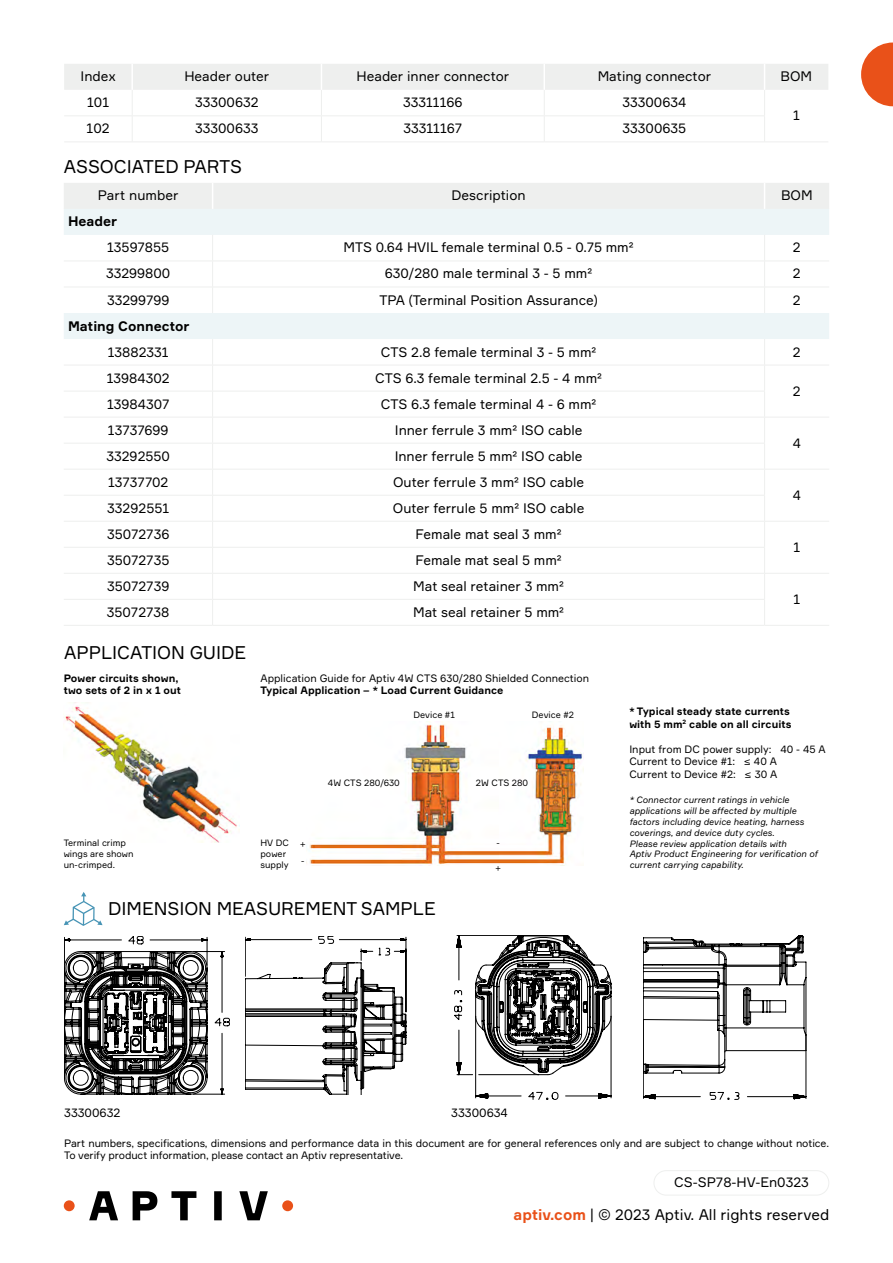
<style>
.page{position:relative;width:893px;height:1263px;background:#fff}
.page>*{position:absolute;margin:0;border:0;box-sizing:border-box;transform-origin:0 0}
.t1{font:18px "Formular";letter-spacing:-.005em;color:#000}
.t2{font:15px "Formular";color:#000}
.t3{font:13.5px "Formular";color:#000}
.t4{font:700 13.5px "Formular";color:#000}
.t5{font:12px "Formular";color:#000}
.t6{font:10.5px/12.6px "Formular";letter-spacing:-.01em;color:#000}
.t7{font:700 10.5px/12.6px "Formular";color:#000}
.t8{font:italic 9px/10.8px "Formular";color:#000}
.t9{font:9px/10.8px "Formular";color:#000}
.s1{font-weight:700;color:#e95119}
</style>
<div class="page">
<svg style="left:861px;top:43px;width:32px;height:63px"></svg>
<svg style="left:64px;top:1191px;width:229px;height:29px"></svg>
<div style="left:654px;top:1170px;width:175px;height:25px;border:1px solid #eeefee;border-radius:12px"></div>
<svg style="left:64px;top:892px;width:39px;height:34px"></svg>
<hr style="left:64px;top:141px;width:68px;height:1px;background:#eeefee">
<hr style="left:132px;top:141px;width:189px;height:1px;background:#eeefee">
<hr style="left:321px;top:141px;width:223px;height:1px;background:#eeefee">
<hr style="left:544px;top:141px;width:221px;height:1px;background:#eeefee">
<hr style="left:765px;top:141px;width:63px;height:1px;background:#eeefee">
<svg style="left:64px;top:64px;width:764px;height:77px"></svg>
<svg style="left:64px;top:209px;width:765px;height:130px"></svg>
<hr style="left:64px;top:261px;width:149px;height:1px;background:#eeefee">
<hr style="left:213px;top:261px;width:552px;height:1px;background:#eeefee">
<hr style="left:765px;top:261px;width:64px;height:1px;background:#eeefee">
<hr style="left:64px;top:287px;width:149px;height:1px;background:#eeefee">
<hr style="left:213px;top:287px;width:552px;height:1px;background:#eeefee">
<hr style="left:765px;top:287px;width:64px;height:1px;background:#eeefee">
<hr style="left:64px;top:365px;width:149px;height:1px;background:#eeefee">
<hr style="left:213px;top:365px;width:552px;height:1px;background:#eeefee">
<hr style="left:765px;top:365px;width:64px;height:1px;background:#eeefee">
<hr style="left:64px;top:391px;width:149px;height:1px;background:#eeefee">
<hr style="left:213px;top:391px;width:552px;height:1px;background:#eeefee">
<hr style="left:64px;top:417px;width:149px;height:1px;background:#eeefee">
<hr style="left:213px;top:417px;width:552px;height:1px;background:#eeefee">
<hr style="left:765px;top:417px;width:64px;height:1px;background:#eeefee">
<hr style="left:64px;top:443px;width:149px;height:1px;background:#eeefee">
<hr style="left:213px;top:443px;width:552px;height:1px;background:#eeefee">
<hr style="left:64px;top:469px;width:149px;height:1px;background:#eeefee">
<hr style="left:213px;top:469px;width:552px;height:1px;background:#eeefee">
<hr style="left:765px;top:469px;width:64px;height:1px;background:#eeefee">
<hr style="left:64px;top:495px;width:149px;height:1px;background:#eeefee">
<hr style="left:213px;top:495px;width:552px;height:1px;background:#eeefee">
<hr style="left:64px;top:521px;width:149px;height:1px;background:#eeefee">
<hr style="left:213px;top:521px;width:552px;height:1px;background:#eeefee">
<hr style="left:765px;top:521px;width:64px;height:1px;background:#eeefee">
<hr style="left:64px;top:547px;width:149px;height:1px;background:#eeefee">
<hr style="left:213px;top:547px;width:552px;height:1px;background:#eeefee">
<hr style="left:64px;top:573px;width:149px;height:1px;background:#eeefee">
<hr style="left:213px;top:573px;width:552px;height:1px;background:#eeefee">
<hr style="left:765px;top:573px;width:64px;height:1px;background:#eeefee">
<hr style="left:64px;top:599px;width:149px;height:1px;background:#eeefee">
<hr style="left:213px;top:599px;width:552px;height:1px;background:#eeefee">
<hr style="left:64px;top:625px;width:149px;height:1px;background:#eeefee">
<hr style="left:213px;top:625px;width:552px;height:1px;background:#eeefee">
<hr style="left:765px;top:625px;width:64px;height:1px;background:#eeefee">
<div style="left:64px;top:183px;width:765px;height:26px;background:#eeefee"></div>
<svg style="left:212px;top:235px;width:1px;height:78px"></svg>
<svg style="left:764px;top:235px;width:1px;height:78px"></svg>
<svg style="left:212px;top:339px;width:1px;height:286px"></svg>
<svg style="left:764px;top:339px;width:1px;height:286px"></svg>
<svg style="left:64px;top:936px;width:166px;height:158px"></svg>
<svg style="left:245px;top:936px;width:161px;height:159px"></svg>
<svg style="left:454px;top:935px;width:157px;height:165px"></svg>
<svg style="left:643px;top:935px;width:163px;height:165px"></svg>
<img style="left:65px;top:702px;width:172px;height:140px">
<img style="left:309px;top:721px;width:274px;height:144px">
<p class="t3" style="left:81px;top:68px;width:37px">Index</p>
<p class="t3" style="left:184px;top:68px;width:86px">Header outer</p>
<p class="t3" style="left:356px;top:68px;width:154px">Header inner connector</p>
<p class="t3" style="left:598px;top:68px;width:115px">Mating connector</p>
<p class="t3" style="left:781px;top:68px;width:33px">BOM</p>
<p class="t3" style="left:87px;top:94px;width:24px">101</p>
<p class="t3" style="left:195px;top:94px;width:65px">33300632</p>
<p class="t3" style="left:403px;top:94px;width:61px">33311166</p>
<p class="t3" style="left:622px;top:94px;width:65px">33300634</p>
<p class="t3" style="left:793px;top:107px;width:8px">1</p>
<p class="t3" style="left:87px;top:120px;width:25px">102</p>
<p class="t3" style="left:195px;top:120px;width:65px">33300633</p>
<p class="t3" style="left:403px;top:120px;width:60px">33311167</p>
<p class="t3" style="left:623px;top:120px;width:65px">33300635</p>
<h1 class="t1" style="left:64px;top:156px;width:180px">ASSOCIATED PARTS</h1>
<p class="t3" style="left:98px;top:187px;width:82px">Part number</p>
<p class="t3" style="left:452px;top:187px;width:76px">Description</p>
<p class="t3" style="left:781px;top:187px;width:33px">BOM</p>
<p class="t4" style="left:68px;top:213px;width:51px">Header</p>
<p class="t3" style="left:107px;top:239px;width:64px">13597855</p>
<p class="t3" style="left:343px;top:239px;width:292px">MTS 0.64 HVIL female terminal 0.5 - 0.75 mm²</p>
<p class="t3" style="left:793px;top:239px;width:9px">2</p>
<p class="t3" style="left:106px;top:265px;width:66px">33299800</p>
<p class="t3" style="left:385px;top:265px;width:209px">630/280 male terminal 3 - 5 mm²</p>
<p class="t3" style="left:793px;top:265px;width:9px">2</p>
<p class="t3" style="left:107px;top:291px;width:64px">33299799</p>
<p class="t3" style="left:379px;top:291px;width:220px">TPA (Terminal Position Assurance)</p>
<p class="t3" style="left:793px;top:291px;width:9px">2</p>
<p class="t4" style="left:68px;top:317px;width:123px">Mating Connector</p>
<p class="t3" style="left:108px;top:343px;width:63px">13882331</p>
<p class="t3" style="left:381px;top:343px;width:217px">CTS 2.8 female terminal 3 - 5 mm²</p>
<p class="t3" style="left:793px;top:343px;width:9px">2</p>
<p class="t3" style="left:107px;top:369px;width:64px">13984302</p>
<p class="t3" style="left:375px;top:369px;width:229px">CTS 6.3 female terminal 2.5 - 4 mm²</p>
<p class="t3" style="left:793px;top:382px;width:9px">2</p>
<p class="t3" style="left:107px;top:395px;width:64px">13984307</p>
<p class="t3" style="left:381px;top:395px;width:217px">CTS 6.3 female terminal 4 - 6 mm²</p>
<p class="t3" style="left:108px;top:422px;width:62px">13737699</p>
<p class="t3" style="left:395px;top:422px;width:189px">Inner ferrule 3 mm² ISO cable</p>
<p class="t3" style="left:793px;top:435px;width:10px">4</p>
<p class="t3" style="left:106px;top:448px;width:65px">33292550</p>
<p class="t3" style="left:395px;top:448px;width:189px">Inner ferrule 5 mm² ISO cable</p>
<p class="t3" style="left:108px;top:474px;width:62px">13737702</p>
<p class="t3" style="left:393px;top:474px;width:193px">Outer ferrule 3 mm² ISO cable</p>
<p class="t3" style="left:793px;top:487px;width:10px">4</p>
<p class="t3" style="left:107px;top:500px;width:63px">33292551</p>
<p class="t3" style="left:393px;top:500px;width:193px">Outer ferrule 5 mm² ISO cable</p>
<p class="t3" style="left:107px;top:526px;width:64px">35072736</p>
<p class="t3" style="left:416px;top:526px;width:147px">Female mat seal 3 mm²</p>
<p class="t3" style="left:793px;top:539px;width:8px">1</p>
<p class="t3" style="left:107px;top:552px;width:64px">35072735</p>
<p class="t3" style="left:415px;top:552px;width:148px">Female mat seal 5 mm²</p>
<p class="t3" style="left:107px;top:578px;width:64px">35072739</p>
<p class="t3" style="left:413px;top:578px;width:152px">Mat seal retainer 3 mm²</p>
<p class="t3" style="left:793px;top:591px;width:8px">1</p>
<p class="t3" style="left:107px;top:604px;width:64px">35072738</p>
<p class="t3" style="left:413px;top:604px;width:153px">Mat seal retainer 5 mm²</p>
<h1 class="t1" style="left:64px;top:642px;width:184px">APPLICATION GUIDE</h1>
<p class="t7" style="left:64px;top:671px;width:119px">Power circuits shown, two sets of 2 in x 1 out</p>
<p class="t9" style="left:64px;top:837px;width:71px">Terminal crimp wings are shown un-crimped.</p>
<p class="t6" style="left:260px;top:671px;width:330px">Application Guide for Aptiv 4W CTS 630/280 Shielded Connection</p>
<p class="t7" style="left:260px;top:684px;width:245px">Typical Application – * Load Current Guidance</p>
<p class="t9" style="left:413px;top:710px;width:43px">Device #1</p>
<p class="t9" style="left:532px;top:710px;width:44px">Device #2</p>
<p class="t7" style="left:629px;top:705px;width:164px">* Typical steady state currents with 5 mm<sup>2</sup> cable on all circuits</p>
<p class="t6" style="left:629px;top:742px;width:198px">Input from DC power supply: 40 - 45 A<br>Current to Device #1: ≤ 40 A<br>Current to Device #2: ≤ 30 A</p>
<p class="t8" style="left:629px;top:794px;width:190px">* Connector current ratings in vehicle applications will be affected by multiple factors including device heating, harness coverings, and device duty cycles.<br>Please review application details with<br>Aptiv Product Engineering for verification of current carrying capability.</p>
<p class="t9" style="left:328px;top:778px;width:73px">4W CTS 280/630</p>
<p class="t9" style="left:476px;top:778px;width:54px">2W CTS 280</p>
<p class="t9" style="left:260px;top:837px;width:30px">HV DC power supply</p>
<p class="t9" style="left:300px;top:839px;width:8px">+</p>
<p class="t9" style="left:496px;top:837px;width:5px">-</p>
<p class="t9" style="left:301px;top:855px;width:5px">-</p>
<p class="t9" style="left:495px;top:863px;width:8px">+</p>
<h1 class="t1" style="left:108px;top:897px;width:329px">DIMENSION MEASUREMENT SAMPLE</h1>
<p class="t5" style="left:64px;top:1105px;width:58px">33300632</p>
<p class="t5" style="left:451px;top:1105px;width:58px">33300634</p>
<p class="t6" style="left:64px;top:1137px;width:766px;line-height:12px">Part numbers, specifications, dimensions and performance data in this document are for general references only and are subject to change without notice.<br>To verify product information, please contact an Aptiv representative.</p>
<p class="t3" style="left:674px;top:1174px;width:136px">CS-SP78-HV-En0323</p>
<p class="t2" style="left:514px;top:1206px;width:317px"><span class="s1">aptiv.com</span> | © 2023 Aptiv. All rights reserved</p>
</div>
